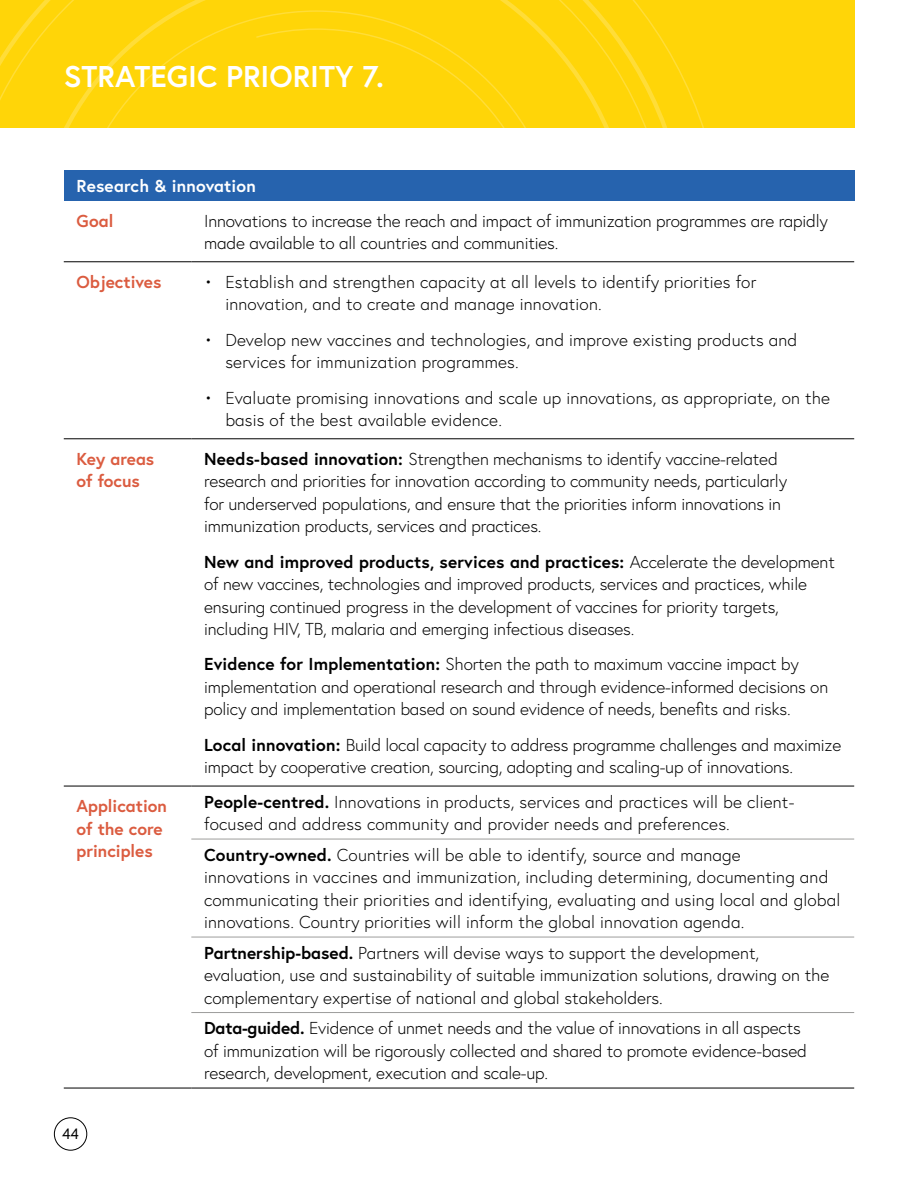
<style>
.page{position:relative;width:918px;height:1188px;background:#fff}
.page>*{position:absolute;margin:0;border:0;box-sizing:border-box;transform-origin:0 0}
.t1{font:700 30px "Europa";color:#fff}
.t2{font:300 17.25px/22.5px "Europa";letter-spacing:-.01em;color:#000}
.t3{font:300 17.25px/22.5px "Europa";letter-spacing:.01em;color:#000}
.t4{font:700 17.25px/22.5px "Europa";color:#db5c40}
.t5{font:700 17.25px "Europa";letter-spacing:.01em;color:#fff}
.t6{font:15px "Europa";color:#000}
.s1{font-weight:700}
</style>
<div class="page">
<div style="left:54px;top:1117px;width:33px;height:34px;border:1px solid #000;border-radius:50%"></div>
<div style="left:64px;top:170px;width:790px;height:30px;background:#2663ae"></div>
<hr style="left:64px;top:262px;width:127px;height:1px;background:#000">
<hr style="left:191px;top:262px;width:663px;height:1px;background:#000">
<hr style="left:64px;top:439px;width:127px;height:1px;background:#000">
<hr style="left:191px;top:439px;width:663px;height:1px;background:#000">
<hr style="left:64px;top:786px;width:127px;height:1px;background:#000">
<hr style="left:64px;top:1088px;width:127px;height:1px;background:#000">
<hr style="left:191px;top:786px;width:663px;height:1px;background:#000">
<hr style="left:191px;top:1088px;width:663px;height:1px;background:#000">
<hr style="left:191px;top:839px;width:663px;height:1px;background:#9d9d9c">
<hr style="left:191px;top:937px;width:663px;height:1px;background:#9d9d9c">
<hr style="left:191px;top:1012px;width:663px;height:1px;background:#9d9d9c">
<div style="left:0;top:0;width:854px;height:128px;background:#ffd508"></div>
<svg style="left:0;top:0;width:704px;height:128px"></svg>
<h1 class="t1" style="left:64px;top:56px;width:322px">STRATEGIC PRIORITY 7.</h1>
<p class="t5" style="left:77px;top:174px;width:181px">Research &amp; innovation</p>
<p class="t4" style="left:77px;top:209px;width:39px">Goal</p>
<p class="t2" style="left:204px;top:209px;width:625px">Innovations to increase the reach and impact of immunization programmes are rapidly made available to all countries and communities.</p>
<p class="t4" style="left:77px;top:270px;width:86px">Objectives</p>
<p class="t3" style="left:225px;top:271px;width:533px;text-indent:-21px">• Establish and strengthen capacity at all levels to identify priorities for innovation, and to create and manage innovation.</p>
<p class="t3" style="left:225px;top:328px;width:573px;text-indent:-21px">• Develop new vaccines and technologies, and improve existing products and services for immunization programmes.</p>
<p class="t3" style="left:225px;top:386px;width:606px;text-indent:-21px">• Evaluate promising innovations and scale up innovations, as appropriate, on the basis of the best available evidence.</p>
<p class="t4" style="left:77px;top:447px;width:79px">Key areas of focus</p>
<p class="t2" style="left:204px;top:448px;width:585px"><span class="s1">Needs-based innovation:</span> Strengthen mechanisms to identify vaccine-related research and priorities for innovation according to community needs, particularly for underserved populations, and ensure that the priorities inform innovations in immunization products, services and practices.</p>
<p class="t2" style="left:204px;top:550px;width:632px"><span class="s1">New and improved products, services and practices:</span> Accelerate the development of new vaccines, technologies and improved products, services and practices, while ensuring continued progress in the development of vaccines for priority targets, including HIV, TB, malaria and emerging infectious diseases.</p>
<p class="t2" style="left:204px;top:653px;width:626px"><span class="s1">Evidence for Implementation:</span> Shorten the path to maximum vaccine impact by implementation and operational research and through evidence-informed decisions on policy and implementation based on sound evidence of needs, benefits and risks.</p>
<p class="t2" style="left:204px;top:733px;width:639px"><span class="s1">Local innovation:</span> Build local capacity to address programme challenges and maximize impact by cooperative creation, sourcing, adopting and scaling-up of innovations.</p>
<p class="t4" style="left:77px;top:794px;width:92px">Application of the core principles</p>
<p class="t3" style="left:204px;top:790px;width:592px"><span class="s1">People-centred.</span> Innovations in products, services and practices will be client&shy;focused and address community and provider needs and preferences.</p>
<p class="t3" style="left:204px;top:843px;width:638px"><span class="s1">Country-owned.</span> Countries will be able to identify, source and manage<br>innovations in vaccines and immunization, including determining, documenting and communicating their priorities and identifying, evaluating and using local and global innovations. Country priorities will inform the global innovation agenda.</p>
<p class="t2" style="left:204px;top:941px;width:627px"><span class="s1">Partnership-based.</span> Partners will devise ways to support the development, evaluation, use and sustainability of suitable immunization solutions, drawing on the complementary expertise of national and global stakeholders.</p>
<p class="t2" style="left:204px;top:1017px;width:604px"><span class="s1">Data-guided.</span> Evidence of unmet needs and the value of innovations in all aspects of immunization will be rigorously collected and shared to promote evidence-based research, development, execution and scale-up.</p>
<p class="t6" style="left:62px;top:1124px;width:18px">44</p>
</div>
